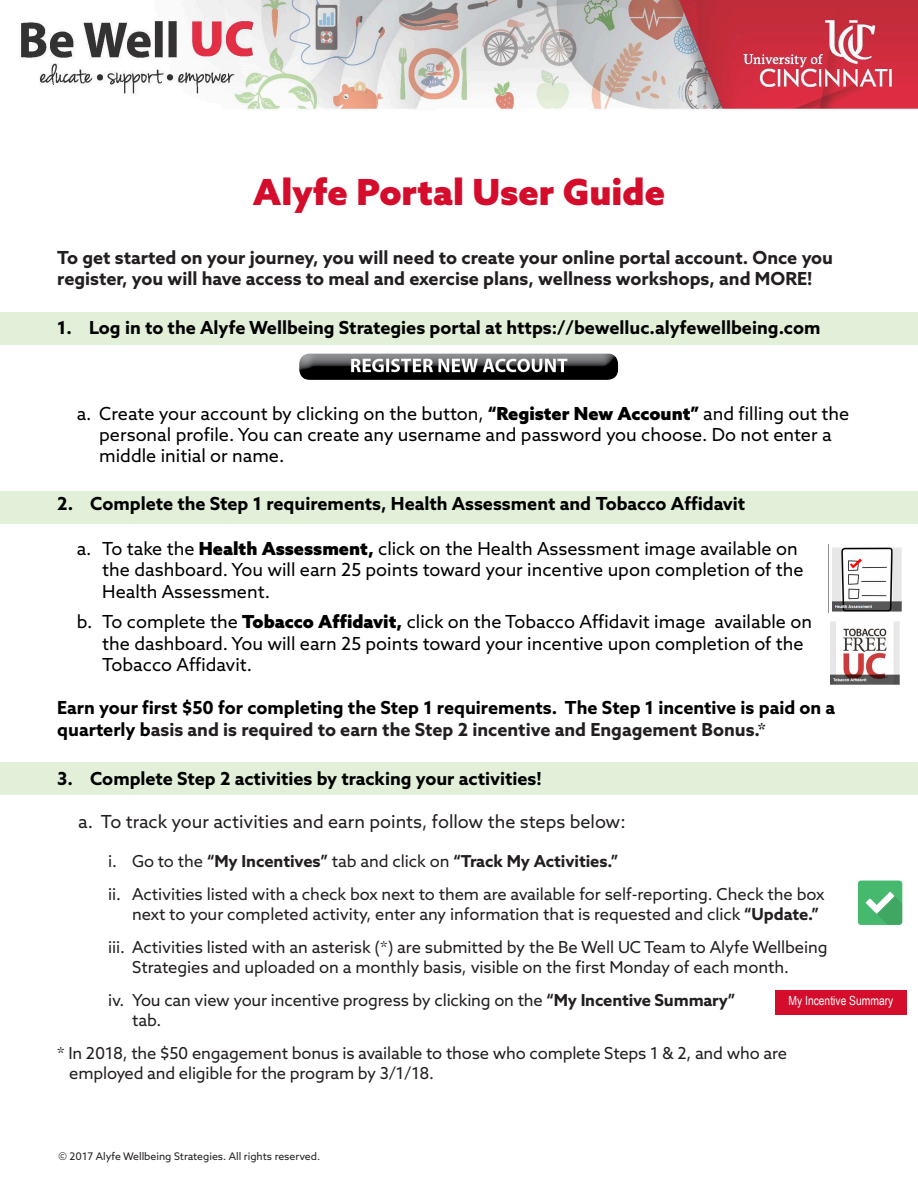
<style>
.page{position:relative;width:918px;height:1188px;background:#fff}
.page>*{position:absolute;margin:0;border:0;box-sizing:border-box;transform-origin:0 0}
.t1{font:900 36px "Azo Sans";color:#d30d2b}
.t2{font:18px/21px "Azo Sans";color:#000}
.t3{font:700 18px/21.6px "Azo Sans";color:#000}
.t4{font:700 18px/21.6px "Azo Sans";color:#231f20}
.t5{font:18px "Azo Sans";color:#231f20}
.t6{font:16.5px/19.8px "Azo Sans";letter-spacing:-.005em;color:#231f20}
.t7{font:700 16.5px "Azo Sans";letter-spacing:-.005em;color:#231f20}
.t8{font:12.6px "Arial Narrow";color:#fff}
.t9{font:10.5px "Azo Sans";color:#231f20}
.s1{font-weight:900}
.s2{color:#231f20}
.s3{font-weight:400}
.s4{font-weight:700}
</style>
<div class="page">
<div style="left:0;top:491px;width:918px;height:32px;background:#e2f0d9"></div>
<div style="left:0;top:762px;width:918px;height:32px;background:#e2f0d9"></div>
<div style="left:0;top:312px;width:918px;height:32px;background:#e2f0d9"></div>
<img style="left:21px;top:0;width:897px;height:110px">
<img style="left:295px;top:344px;width:328px;height:36px">
<img style="left:828px;top:545px;width:74px;height:67px">
<img style="left:831px;top:621px;width:69px;height:63px">
<div style="left:858px;top:881px;width:44px;height:44px;background:#47b96e;border-radius:3px"></div>
<svg style="left:866px;top:892px;width:36px;height:33px"></svg>
<div style="left:776px;top:990px;width:131px;height:25px;background:#d30d2b"></div>
<p class="t1" style="left:253px;top:168px;width:414px">Alyfe Portal User Guide</p>
<p class="t4" style="left:57px;top:246px;width:777px">To get started on your journey, you will need to create your online portal account. Once you register, you will have access to meal and exercise plans, wellness workshops, and MORE!</p>
<p class="t3" style="left:57px;top:316px;width:765px">1. Log in to the Alyfe Wellbeing Strategies portal at https://bewelluc.alyfewellbeing.com</p>
<p class="t2" style="left:99px;top:403px;width:751px;text-indent:-23px">a. Create your account by clicking on the button, <span class="s1">“Register New Account”</span> and filling out the personal profile. You can create any username and password you choose. Do not enter a middle initial or name.</p>
<p class="t3" style="left:57px;top:493px;width:690px">2. Complete the Step 1 requirements, Health Assessment and Tobacco Affidavit</p>
<p class="t2" style="left:102px;top:538px;width:703px;text-indent:-26px">a. To take the <span class="s1">Health Assessment,</span> click on the Health Assessment image available on the dashboard. You will earn 25 points toward your incentive upon completion of the<br>Health Assessment.</p>
<p class="t2" style="left:102px;top:610px;width:711px;line-height:21.6px;text-indent:-26px">b. To complete the <span class="s1">Tobacco Affidavit,</span> click on the Tobacco Affidavit image available on the dashboard. You will earn 25 points toward your incentive upon completion of the<br>Tobacco Affidavit.</p>
<p class="t3" style="left:57px;top:697px;width:780px">Earn your first $50 for completing the Step 1 requirements. The Step 1 incentive is paid on a quarterly b<span class="s2">asis and is required to earn the Step 2 incentive and Engagement Bonus.*</span></p>
<p class="t3" style="left:57px;top:767px;width:486px">3. Complete Step 2 activities by tracking your activities!</p>
<p class="t5" style="left:78px;top:810px;width:549px">a. To track your activities and earn points, follow the steps below:</p>
<p class="t7" style="left:108px;top:850px;width:512px"><span class="s3">i. Go to the</span> “My Incentives” <span class="s3">tab and click on</span> “Track My Activities.”</p>
<p class="t6" style="left:132px;top:884px;width:694px;text-indent:-24px">ii. Activities listed with a check box next to them are available for self-reporting. Check the box next to your completed activity, enter any information that is requested and click <span class="s4">“Update.”</span></p>
<p class="t6" style="left:132px;top:937px;width:697px;text-indent:-24px">iii. Activities listed with an asterisk (*) are submitted by the Be Well UC Team to Alyfe Wellbeing<br>Strategies and uploaded on a monthly basis, visible on the first Monday of each month.</p>
<p class="t6" style="left:132px;top:990px;width:605px;text-indent:-24px">iv. You can view your incentive progress by clicking on the <span class="s4">“My Incentive Summary” </span>tab.</p>
<p class="t6" style="left:69px;top:1043px;width:719px;text-indent:-12px">* In 2018, the $50 engagement bonus is available to those who complete Steps 1 &amp; 2, and who are employed and eligible for the program by 3/1/18.</p>
<p class="t8" style="left:789px;top:992px;width:106px">My Incentive Summary</p>
<p class="t9" style="left:59px;top:1149px;width:263px">© 2017 Alyfe Wellbeing Strategies. All rights reserved.</p>
</div>
